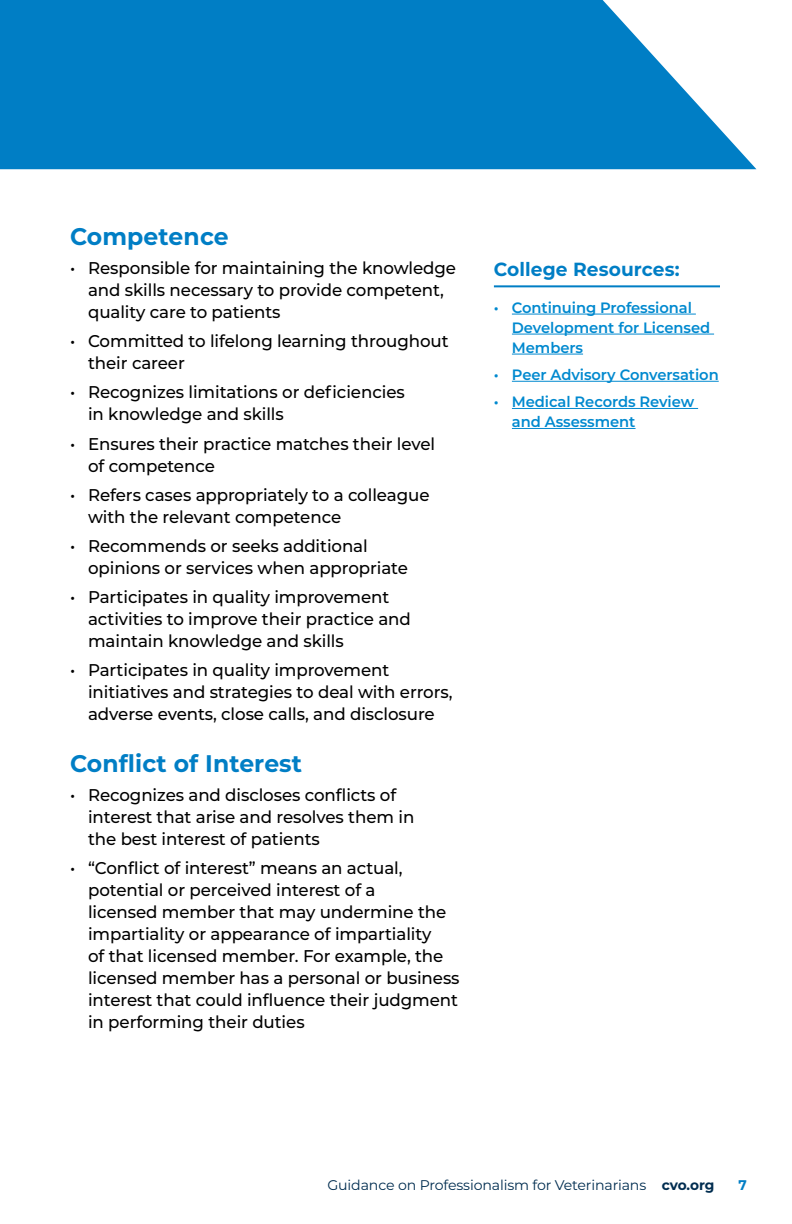
<style>
.page{position:relative;width:792px;height:1224px;background:#fff}
.page>*{position:absolute;margin:0;border:0;box-sizing:border-box;transform-origin:0 0}
.t1{font:700 24px "Montserrat";letter-spacing:.005em;color:#007ec5}
.Paragraph_Style_-_Si{font:700 19px "Montserrat";letter-spacing:.005em;color:#007ec5}
.Paragraph_Style_-_Bo{font:500 17px/22px "Montserrat";letter-spacing:-.005em;color:#000}
.Paragraph_Style_-_Re{font:600 15px/20px "Montserrat";letter-spacing:-.005em;color:#0089cf}
.t2{font:14px "Montserrat";letter-spacing:-.01em;color:#002d50}
.t3{font:700 14px "Montserrat";color:#007ec5;scale:.96 1}
.s1{font-weight:700}
</style>
<div class="page">
<svg style="left:0;top:0;width:756px;height:169px;background:#198bca"></svg>
<hr style="left:494px;top:285px;width:226px;height:2px;background:#007ec5">
<hr style="left:512px;top:314px;width:184px;height:1px;background:#0089cf">
<hr style="left:512px;top:334px;width:202px;height:1px;background:#0089cf">
<hr style="left:512px;top:354px;width:71px;height:1px;background:#0089cf">
<hr style="left:512px;top:381px;width:207px;height:1px;background:#0089cf">
<hr style="left:512px;top:408px;width:186px;height:1px;background:#0089cf">
<hr style="left:512px;top:428px;width:124px;height:1px;background:#0089cf">
<h3 class="t1" style="left:70px;top:219px;width:160px">Competence</h3>
<p class="Paragraph_Style_-_Bo" style="left:88px;top:256px;width:370px;text-indent:-18px">• Responsible for maintaining the knowledge and skills necessary to provide competent, quality care to patients</p>
<p class="Paragraph_Style_-_Bo" style="left:88px;top:329px;width:362px;text-indent:-18px">• Committed to lifelong learning throughout their career</p>
<p class="Paragraph_Style_-_Bo" style="left:88px;top:381px;width:318px;text-indent:-18px">• Recognizes limitations or deficiencies in knowledge and skills</p>
<p class="Paragraph_Style_-_Bo" style="left:88px;top:432px;width:349px;text-indent:-18px">• Ensures their practice matches their level of competence</p>
<p class="Paragraph_Style_-_Bo" style="left:88px;top:483px;width:343px;text-indent:-18px">• Refers cases appropriately to a colleague with the relevant competence</p>
<p class="Paragraph_Style_-_Bo" style="left:88px;top:534px;width:321px;text-indent:-18px">• Recommends or seeks additional opinions or services when appropriate</p>
<p class="Paragraph_Style_-_Bo" style="left:88px;top:585px;width:324px;text-indent:-18px">• Participates in quality improvement activities to improve their practice and maintain knowledge and skills</p>
<p class="Paragraph_Style_-_Bo" style="left:88px;top:659px;width:366px;text-indent:-18px">• Participates in quality improvement initiatives and strategies to deal with errors, adverse events, close calls, and disclosure</p>
<h3 class="t1" style="left:70px;top:746px;width:234px">Conflict of Interest</h3>
<p class="Paragraph_Style_-_Bo" style="left:88px;top:783px;width:328px;text-indent:-18px">• Recognizes and discloses conflicts of interest that arise and resolves them in the best interest of patients</p>
<p class="Paragraph_Style_-_Bo" style="left:88px;top:856px;width:373px;text-indent:-18px">• “Conflict of interest” means an actual, potential or perceived interest of a<br>licensed member that may undermine the impartiality or appearance of impartiality<br>of that licensed member. For example, the licensed member has a personal or business interest that could influence their judgment in performing their duties</p>
<p class="Paragraph_Style_-_Si" style="left:494px;top:256px;width:187px">College Resources:</p>
<p class="Paragraph_Style_-_Re" style="left:512px;top:297px;width:200px;text-indent:-18px">• Continuing Professional<br>Development for Licensed<br>Members</p>
<p class="Paragraph_Style_-_Re" style="left:494px;top:364px;width:226px">• Peer Advisory Conversation</p>
<p class="Paragraph_Style_-_Re" style="left:512px;top:391px;width:184px;text-indent:-18px">• Medical Records Review and Assessment</p>
<p class="t2" style="left:327px;top:1176px;width:389px">Guidance on Professionalism for Veterinarians <span class="s1">cvo.org</span></p>
<p class="t3" style="left:738px;top:1175px;width:10px">7</p>
</div>
